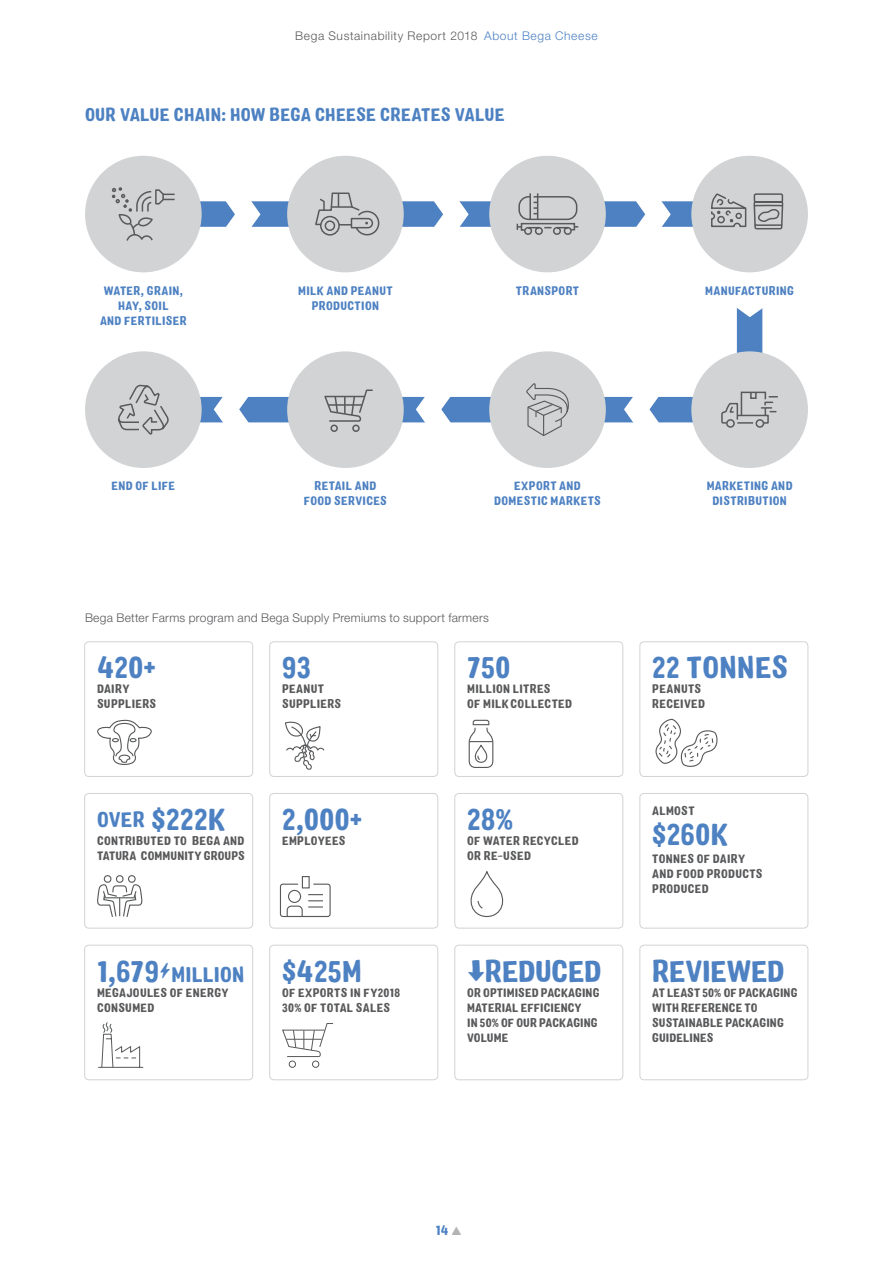
<style>
.page{position:relative;width:893px;height:1263px;background:#fff}
.page>*{position:absolute;margin:0;border:0;box-sizing:border-box;transform-origin:0 0}
.Body_Left_Aligned{font:30px "Colby Nr Blk";letter-spacing:.01em;color:#4d81c2}
.Body_Left_Aligned-2{font:30px "Colby Nr Blk";letter-spacing:-.01em;color:#4d81c2}
.Body_Left_Aligned-3{font:21px "Colby Nr Blk";letter-spacing:.015em;color:#4d81c2}
.Header_1{font:18px "Colby Nr Blk";letter-spacing:.01em;color:#4d81c2}
.t1{font:13.5px "Colby Nr Blk";color:#4d81c2}
.Body_Left_Aligned-4{font:12px/15px "Colby Nr Blk";letter-spacing:.025em;color:#58595b}
.Body_Left_Aligned-5{font:12px/15px "Colby Nr Blk";letter-spacing:.03em;color:#4d81c2;text-align:center}
.Body_Left_Aligned-6{font:300 12px "Helvetica Neue LT Std";letter-spacing:.025em;color:#58595b}
.Body_Left_Aligned-7{font:300 12px "Helvetica Neue LT Std";letter-spacing:.05em;color:#58595b}
.s1{color:#4d81c2}
.s2{font-size:21px}
.s3{font-size:30px}
</style>
<div class="page">
<div style="left:84px;top:641px;width:169px;height:136px;border:1px solid #d1d3d4;border-radius:4px"></div>
<div style="left:269px;top:641px;width:169px;height:136px;border:1px solid #d1d3d4;border-radius:4px"></div>
<div style="left:454px;top:641px;width:169px;height:136px;border:1px solid #d1d3d4;border-radius:4px"></div>
<div style="left:639px;top:641px;width:169px;height:136px;border:1px solid #d1d3d4;border-radius:4px"></div>
<div style="left:84px;top:793px;width:169px;height:135px;border:1px solid #d1d3d4;border-radius:4px"></div>
<div style="left:269px;top:793px;width:169px;height:135px;border:1px solid #d1d3d4;border-radius:4px"></div>
<div style="left:454px;top:793px;width:169px;height:135px;border:1px solid #d1d3d4;border-radius:4px"></div>
<div style="left:639px;top:793px;width:169px;height:135px;border:1px solid #d1d3d4;border-radius:4px"></div>
<div style="left:84px;top:945px;width:169px;height:135px;border:1px solid #d1d3d4;border-radius:4px"></div>
<div style="left:269px;top:945px;width:169px;height:135px;border:1px solid #d1d3d4;border-radius:4px"></div>
<div style="left:454px;top:945px;width:169px;height:135px;border:1px solid #d1d3d4;border-radius:4px"></div>
<div style="left:639px;top:945px;width:169px;height:135px;border:1px solid #d1d3d4;border-radius:4px"></div>
<svg style="left:118px;top:191px;width:645px;height:244px"></svg>
<svg style="left:720px;top:264px;width:59px;height:53px"></svg>
<svg style="left:214px;top:191px;width:46px;height:53px"></svg>
<svg style="left:624px;top:380px;width:47px;height:55px"></svg>
<svg style="left:422px;top:191px;width:47px;height:53px"></svg>
<svg style="left:416px;top:380px;width:47px;height:55px"></svg>
<svg style="left:624px;top:191px;width:47px;height:53px"></svg>
<svg style="left:214px;top:380px;width:46px;height:55px"></svg>
<div style="left:85px;top:156px;width:117px;height:116px;background:#d1d3d4;border-radius:50%"></div>
<div style="left:85px;top:351px;width:117px;height:117px;background:#d1d3d4;border-radius:50%"></div>
<div style="left:287px;top:351px;width:117px;height:117px;background:#d1d3d4;border-radius:50%"></div>
<div style="left:489px;top:351px;width:117px;height:117px;background:#d1d3d4;border-radius:50%"></div>
<svg style="left:112px;top:187px;width:63px;height:54px"></svg>
<div style="left:691px;top:156px;width:117px;height:116px;background:#d1d3d4;border-radius:50%"></div>
<svg style="left:753px;top:193px;width:31px;height:37px"></svg>
<div style="left:691px;top:351px;width:117px;height:117px;background:#d1d3d4;border-radius:50%"></div>
<svg style="left:721px;top:391px;width:56px;height:37px"></svg>
<div style="left:287px;top:156px;width:117px;height:116px;background:#d1d3d4;border-radius:50%"></div>
<div style="left:489px;top:156px;width:117px;height:116px;background:#d1d3d4;border-radius:50%"></div>
<svg style="left:517px;top:193px;width:61px;height:42px"></svg>
<svg style="left:118px;top:384px;width:51px;height:51px"></svg>
<svg style="left:526px;top:383px;width:43px;height:53px"></svg>
<svg style="left:324px;top:389px;width:49px;height:43px"></svg>
<svg style="left:315px;top:192px;width:65px;height:44px"></svg>
<svg style="left:711px;top:194px;width:36px;height:34px"></svg>
<svg style="left:468px;top:719px;width:26px;height:49px"></svg>
<svg style="left:282px;top:1023px;width:51px;height:45px"></svg>
<svg style="left:470px;top:871px;width:34px;height:46px"></svg>
<svg style="left:655px;top:718px;width:63px;height:49px"></svg>
<svg style="left:97px;top:875px;width:45px;height:42px"></svg>
<svg style="left:97px;top:719px;width:55px;height:46px"></svg>
<svg style="left:285px;top:721px;width:40px;height:49px"></svg>
<div style="left:302px;top:876px;width:8px;height:12px;border:1px solid #58595b"></div>
<svg style="left:279px;top:883px;width:52px;height:34px"></svg>
<div style="left:288px;top:890px;width:13px;height:13px;border:1px solid #58595b;border-radius:50%"></div>
<svg style="left:98px;top:1022px;width:46px;height:46px"></svg>
<p class="Body_Left_Aligned-7" style="left:295px;top:29px;width:304px">Bega Sustainability Report 2018 <span class="s1">About Bega Cheese</span></p>
<p class="Header_1" style="left:85px;top:103px;width:421px">OUR VALUE CHAIN: HOW BEGA CHEESE CREATES VALUE</p>
<p class="Body_Left_Aligned-5" style="left:100px;top:283px;width:88px">WATER, GRAIN,<br>HAY, SOIL<br>AND FERTILISER</p>
<p class="Body_Left_Aligned-5" style="left:298px;top:283px;width:96px">MILK AND PEANUT<br>PRODUCTION</p>
<p class="Body_Left_Aligned-5" style="left:516px;top:283px;width:65px">TRANSPORT</p>
<p class="Body_Left_Aligned-5" style="left:705px;top:283px;width:90px">MANUFACTURING</p>
<p class="Body_Left_Aligned-5" style="left:112px;top:479px;width:65px">END OF LIFE</p>
<p class="Body_Left_Aligned-5" style="left:304px;top:479px;width:85px">RETAIL AND<br>FOOD SERVICES</p>
<p class="Body_Left_Aligned-5" style="left:494px;top:479px;width:108px">EXPORT AND<br>DOMESTIC MARKETS</p>
<p class="Body_Left_Aligned-6" style="left:85px;top:610px;width:405px">Bega Better Farms program and Bega Supply Premiums to support farmers</p>
<p class="Body_Left_Aligned" style="left:97px;top:648px;width:61px">420+</p>
<p class="Body_Left_Aligned-4" style="left:97px;top:681px;width:61px">DAIRY<br>SUPPLIERS</p>
<p class="Body_Left_Aligned" style="left:282px;top:648px;width:30px">93</p>
<p class="Body_Left_Aligned-4" style="left:282px;top:681px;width:61px">PEANUT<br>SUPPLIERS</p>
<p class="Body_Left_Aligned" style="left:97px;top:800px;width:130px"><span class="s2">OVER</span> $222K</p>
<p class="Body_Left_Aligned-4" style="left:97px;top:833px;width:149px">CONTRIBUTED TO BEGA AND<br>TATURA COMMUNITY GROUPS</p>
<p class="Body_Left_Aligned" style="left:282px;top:800px;width:82px">2,000+</p>
<p class="Body_Left_Aligned-4" style="left:282px;top:833px;width:65px">EMPLOYEES</p>
<p class="Body_Left_Aligned-3" style="left:97px;top:960px;width:149px"><span class="s3">1,679☇</span>MILLION</p>
<p class="Body_Left_Aligned-4" style="left:97px;top:985px;width:133px">MEGAJOULES OF ENERGY<br>CONSUMED</p>
<p class="Body_Left_Aligned" style="left:282px;top:952px;width:81px">$425M</p>
<p class="Body_Left_Aligned-4" style="left:282px;top:985px;width:119px">OF EXPORTS IN FY2018<br>30% OF TOTAL SALES</p>
<p class="Body_Left_Aligned" style="left:467px;top:648px;width:44px">750</p>
<p class="Body_Left_Aligned-4" style="left:467px;top:681px;width:106px">MILLION LITRES<br>OF MILK COLLECTED</p>
<p class="Body_Left_Aligned" style="left:467px;top:800px;width:48px">28%</p>
<p class="Body_Left_Aligned-4" style="left:467px;top:833px;width:113px">OF WATER RECYCLED<br>OR RE-USED</p>
<p class="Body_Left_Aligned-2" style="left:467px;top:952px;width:136px">⬇REDUCED</p>
<p class="Body_Left_Aligned-4" style="left:467px;top:985px;width:134px">OR OPTIMISED PACKAGING<br>MATERIAL EFFICIENCY<br>IN 50% OF OUR PACKAGING<br>VOLUME</p>
<p class="Body_Left_Aligned-5" style="left:707px;top:479px;width:87px">MARKETING AND<br>DISTRIBUTION</p>
<p class="Body_Left_Aligned" style="left:652px;top:648px;width:138px">22 TONNES</p>
<p class="Body_Left_Aligned-4" style="left:652px;top:681px;width:54px">PEANUTS<br>RECEIVED</p>
<p class="Body_Left_Aligned-4" style="left:652px;top:804px;width:44px">ALMOST</p>
<p class="Body_Left_Aligned" style="left:652px;top:815px;width:77px">$260K</p>
<p class="Body_Left_Aligned-4" style="left:652px;top:852px;width:112px">TONNES OF DAIRY<br>AND FOOD PRODUCTS<br>PRODUCED</p>
<p class="Body_Left_Aligned-2" style="left:652px;top:952px;width:134px">REVIEWED</p>
<p class="Body_Left_Aligned-4" style="left:652px;top:985px;width:147px">AT LEAST 50% OF PACKAGING<br>WITH REFERENCE TO<br>SUSTAINABLE PACKAGING<br>GUIDELINES</p>
<p class="t1" style="left:436px;top:1221px;width:14px">14</p>
</div>
